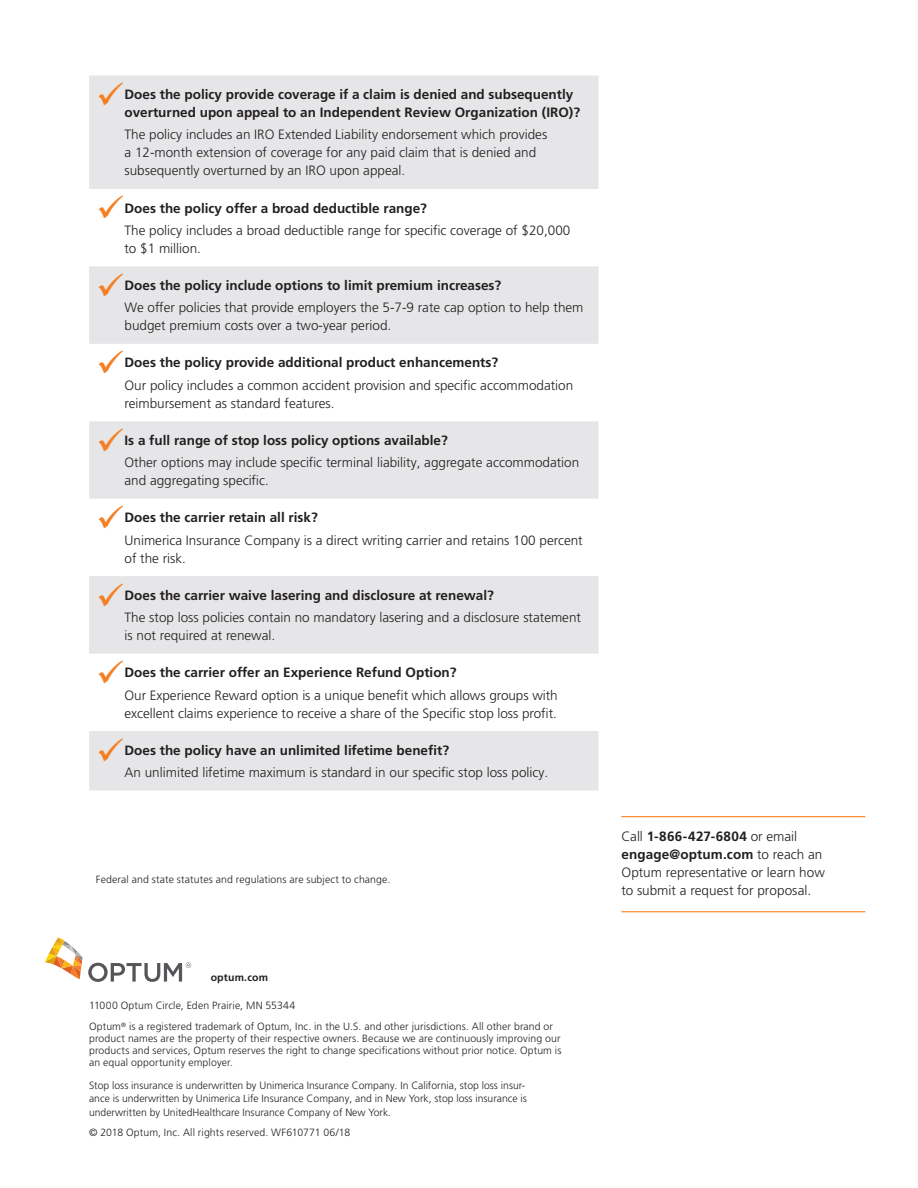
<style>
.page{position:relative;width:918px;height:1188px;background:#fff}
.page>*{position:absolute;margin:0;border:0;box-sizing:border-box;transform-origin:0 0}
.SideBar____Orange_Li{font:300 13.5px/18px "Frutiger LT Pro";color:#231f20}
.t1{font:700 13.5px/18px "Frutiger LT Pro";color:#231f20}
.Disclaimer{font:300 10.5px/12px "Frutiger LT Pro";letter-spacing:.01em;color:#231f20}
.Paragraph_Style4{font:300 10.5px/13.5px "Frutiger LT Pro";color:#231f20}
.Body_Copy____SOURCE{font:300 10.5px "Frutiger LT Pro";letter-spacing:.01em;color:#231f20}
.Body_copy{font:700 10.5px "Frutiger LT Pro";letter-spacing:.02em;color:#231f20}
.s1{font-weight:700}
</style>
<div class="page">
<svg style="left:45px;top:937px;width:146px;height:45px"></svg>
<hr style="left:621px;top:816px;width:244px;height:1px;background:#f48026">
<hr style="left:621px;top:911px;width:244px;height:1px;background:#f48026">
<svg style="left:89px;top:75px;width:509px;height:715px;fill:#e6e6e8"></svg>
<svg style="left:99px;top:82px;width:24px;height:24px"></svg>
<svg style="left:99px;top:195px;width:24px;height:24px"></svg>
<svg style="left:99px;top:273px;width:24px;height:23px"></svg>
<svg style="left:99px;top:350px;width:24px;height:24px"></svg>
<svg style="left:99px;top:428px;width:24px;height:23px"></svg>
<svg style="left:99px;top:505px;width:24px;height:24px"></svg>
<svg style="left:99px;top:583px;width:24px;height:23px"></svg>
<svg style="left:99px;top:660px;width:24px;height:24px"></svg>
<svg style="left:99px;top:738px;width:24px;height:23px"></svg>
<p class="t1" style="left:124px;top:85px;width:457px">Does the policy provide coverage if a claim is denied and subsequently overturned upon appeal to an Independent Review Organization (IRO)?</p>
<p class="SideBar____Orange_Li" style="left:124px;top:126px;width:424px">The policy includes an IRO Extended Liability endorsement which provides a 12-month extension of coverage for any paid claim that is denied and subsequently overturned by an IRO upon appeal.</p>
<p class="t1" style="left:124px;top:199px;width:304px">Does the policy offer a broad deductible range?</p>
<p class="SideBar____Orange_Li" style="left:124px;top:221px;width:447px">The policy includes a broad deductible range for specific coverage of $20,000 to $1 million.</p>
<p class="t1" style="left:124px;top:276px;width:378px">Does the policy include options to limit premium increases?</p>
<p class="SideBar____Orange_Li" style="left:124px;top:299px;width:461px">We offer policies that provide employers the 5-7-9 rate cap option to help them budget premium costs over a two-year period.</p>
<p class="t1" style="left:124px;top:354px;width:375px">Does the policy provide additional product enhancements?</p>
<p class="SideBar____Orange_Li" style="left:124px;top:376px;width:450px">Our policy includes a common accident provision and specific accommodation reimbursement as standard features.</p>
<p class="t1" style="left:124px;top:431px;width:325px">Is a full range of stop loss policy options available?</p>
<p class="SideBar____Orange_Li" style="left:124px;top:454px;width:456px">Other options may include specific terminal liability, aggregate accommodation and aggregating specific.</p>
<p class="t1" style="left:124px;top:509px;width:195px">Does the carrier retain all risk?</p>
<p class="SideBar____Orange_Li" style="left:124px;top:531px;width:460px">Unimerica Insurance Company is a direct writing carrier and retains 100 percent of the risk.</p>
<p class="t1" style="left:124px;top:586px;width:371px">Does the carrier waive lasering and disclosure at renewal?</p>
<p class="SideBar____Orange_Li" style="left:124px;top:609px;width:458px">The stop loss policies contain no mandatory lasering and a disclosure statement is not required at renewal.</p>
<p class="t1" style="left:124px;top:664px;width:334px">Does the carrier offer an Experience Refund Option?</p>
<p class="SideBar____Orange_Li" style="left:124px;top:686px;width:435px">Our Experience Reward option is a unique benefit which allows groups with excellent claims experience to receive a share of the Specific stop loss profit.</p>
<p class="t1" style="left:124px;top:741px;width:326px">Does the policy have an unlimited lifetime benefit?</p>
<p class="SideBar____Orange_Li" style="left:124px;top:763px;width:425px">An unlimited lifetime maximum is standard in our specific stop loss policy.</p>
<p class="Body_Copy____SOURCE" style="left:96px;top:874px;width:296px">Federal and state statutes and regulations are subject to change.</p>
<p class="Body_copy" style="left:211px;top:971px;width:59px">optum.com</p>
<p class="Body_Copy____SOURCE" style="left:89px;top:999px;width:208px">11000 Optum Circle, Eden Prairie, MN 55344</p>
<p class="Disclaimer" style="left:89px;top:1021px;width:474px">Optum<sup>®</sup> is a registered trademark of Optum, Inc. in the U.S. and other jurisdictions. All other brand or product names are the property of their respective owners. Because we are continuously improving our products and services, Optum reserves the right to change specifications without prior notice. Optum is an equal opportunity employer.</p>
<p class="Paragraph_Style4" style="left:89px;top:1078px;width:439px">Stop loss insurance is underwritten by Unimerica Insurance Company. In California, stop loss insur&shy;ance is underwritten by Unimerica Life Insurance Company, and in New York, stop loss insurance is underwritten by UnitedHealthcare Insurance Company of New York.</p>
<p class="Disclaimer" style="left:89px;top:1127px;width:263px">© 2018 Optum, Inc. All rights reserved. WF610771 06/18</p>
<p class="SideBar____Orange_Li" style="left:621px;top:827px;width:205px">Call <span class="s1">1-866-427-6804</span> or email <span class="s1">engage@optum.com</span> to reach an<br>Optum representative or learn how to submit a request for proposal.</p>
</div>
